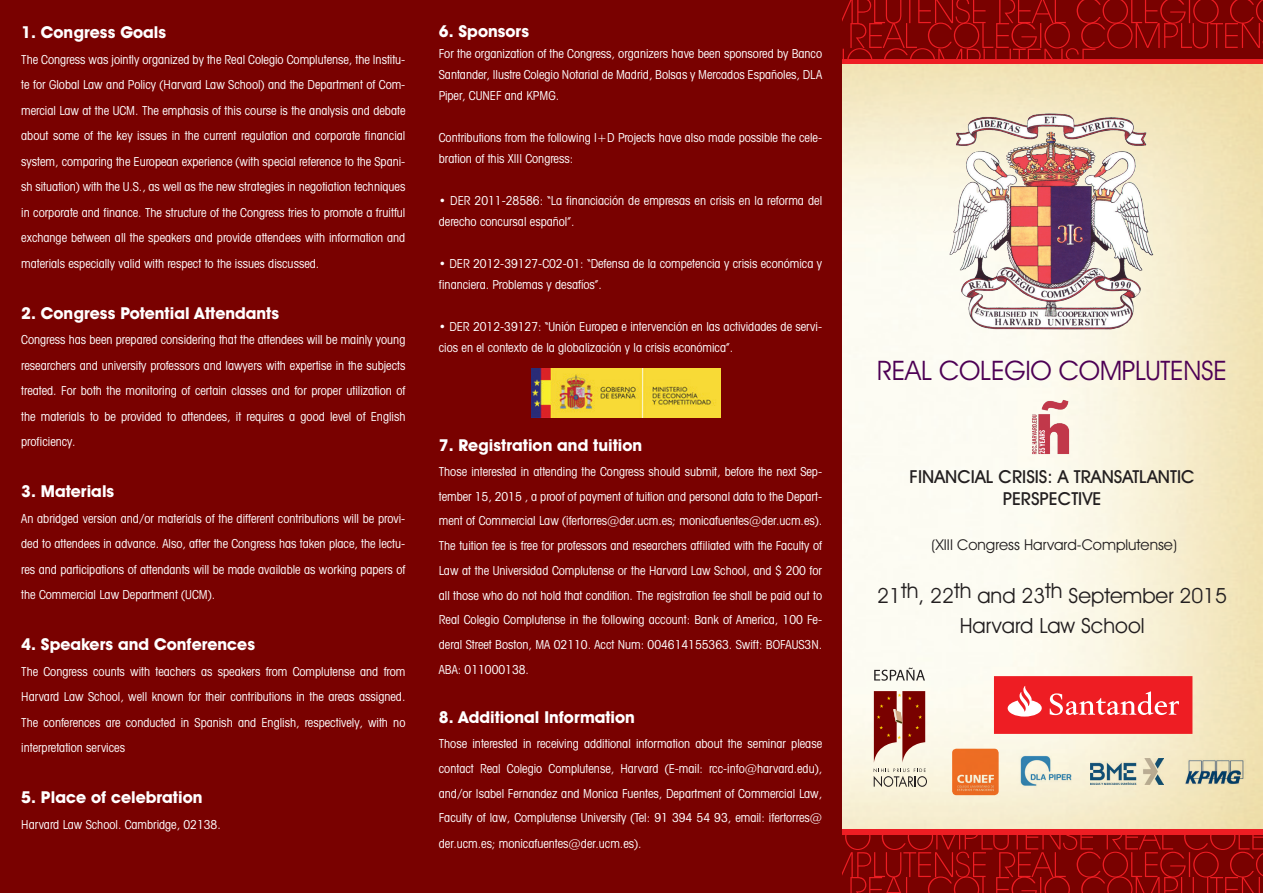
<style>
.page{position:relative;width:1263px;height:893px;background:#fff}
.page>*{position:absolute;margin:0;border:0;box-sizing:border-box;transform-origin:0 0}
.t1{font:27px "Avant Garde IT Cby BT";letter-spacing:-.01em;color:#4d0054}
.t2{font:21px/30px "Avant Garde IT Cby BT";color:#231f20;text-align:center}
.t3{font:500 18px/22.5px "Avant Garde IT Cby BT";color:#231f20;text-align:center}
.t4{font:700 16.5px "Avant Garde IT Cby BT";color:#fff}
.t5{font:15px "Avant Garde IT Cby BT";color:#231f20}
.t6{font:condensed 12.3px/25.5px "Avant Garde IT Cby BT";color:#fff;text-align:justify}
</style>
<div class="page">
<svg style="left:841px;top:0;width:422px;height:59px;background:#870404"></svg>
<div style="left:0;top:59px;width:1263px;height:6px;background:#ee1d23"></div>
<svg style="left:841px;top:835px;width:422px;height:58px;background:#880404"></svg>
<img style="left:841px;top:65px;width:422px;height:764px">
<div style="left:0;top:829px;width:1263px;height:6px;background:#ee1d23"></div>
<img style="left:947px;top:112px;width:208px;height:219px">
<div style="left:0;top:0;width:841px;height:893px;background:#790100"></div>
<svg style="left:874px;top:668px;width:51px;height:13px"></svg>
<svg style="left:874px;top:691px;width:53px;height:96px;background:#b17368"></svg>
<img style="left:1013px;top:749px;width:66px;height:46px">
<img style="left:1177px;top:749px;width:77px;height:46px">
<img style="left:952px;top:749px;width:47px;height:46px">
<svg style="left:1086px;top:756px;width:79px;height:31px"></svg>
<img style="left:1091px;top:759px;width:72px;height:26px">
<div style="left:994px;top:676px;width:198px;height:58px;background:#ee1d23"></div>
<svg style="left:1008px;top:686px;width:34px;height:31px"></svg>
<svg style="left:1050px;top:691px;width:129px;height:24px"></svg>
<img style="left:1020px;top:396px;width:62px;height:61px">
<img style="left:531px;top:368px;width:189px;height:50px">
<h3 class="t4" style="left:21px;top:22px;width:147px">1. Congress Goals</h3>
<p class="t6" style="left:21px;top:46px;width:386px">The Congress was jointly organized by the Real Colegio Complutense, the Institu&shy;te for Global Law and Policy (Harvard Law School) and the Department of Com&shy;mercial Law at the UCM. The emphasis of this course is the analysis and debate about some of the key issues in the current regulation and corporate financial system, comparing the European experience (with special reference to the Spani&shy;sh situation) with the U.S., as well as the new strategies in negotiation techniques in corporate and finance. The structure of the Congress tries to promote a fruitful exchange between all the speakers and provide attendees with information and materials especially valid with respect to the issues discussed.</p>
<h3 class="t4" style="left:21px;top:303px;width:259px">2. Congress Potential Attendants</h3>
<p class="t6" style="left:21px;top:327px;width:386px">Congress has been prepared considering that the attendees will be mainly young researchers and university professors and lawyers with expertise in the subjects treated. For both the monitoring of certain classes and for proper utilization of the materials to be provided to attendees, it requires a good level of English proficiency.</p>
<h3 class="t4" style="left:21px;top:481px;width:95px">3. Materials</h3>
<p class="t6" style="left:21px;top:505px;width:386px">An abridged version and/or materials of the different contributions will be provi&shy;ded to attendees in advance. Also, after the Congress has taken place, the lectu&shy;res and participations of attendants will be made available as working papers of the Commercial Law Department (UCM).</p>
<h3 class="t4" style="left:21px;top:634px;width:235px">4. Speakers and Conferences</h3>
<p class="t6" style="left:21px;top:658px;width:386px">The Congress counts with teachers as speakers from Complutense and from Harvard Law School, well known for their contributions in the areas assigned.<br>The conferences are conducted in Spanish and English, respectively, with no interpretation services</p>
<h3 class="t4" style="left:21px;top:787px;width:183px">5. Place of celebration</h3>
<p class="t6" style="left:21px;top:811px;width:201px">Harvard Law School. Cambridge, 02138.</p>
<h3 class="t4" style="left:439px;top:21px;width:92px">6. Sponsors</h3>
<p class="t6" style="left:439px;top:43px;width:385px;line-height:21px">For the organization of the Congress, organizers have been sponsored by Banco Santander, Ilustre Colegio Notarial de Madrid, Bolsas y Mercados Españoles, DLA Piper, CUNEF and KPMG.</p>
<p class="t6" style="left:439px;top:127px;width:385px;line-height:21px">Contributions from the following I+D Projects have also made possible the cele&shy;bration of this XIII Congress:</p>
<p class="t6" style="left:439px;top:190px;width:385px;line-height:21px">• DER 2011-28586: “La financiación de empresas en crisis en la reforma del derecho concursal español”.</p>
<p class="t6" style="left:439px;top:253px;width:385px;line-height:21px">• DER 2012-39127-C02-01: “Defensa de la competencia y crisis económica y financiera. Problemas y desafíos”.</p>
<p class="t6" style="left:439px;top:316px;width:385px;line-height:21px">• DER 2012-39127: “Unión Europea e intervención en las actividades de servi&shy;cios en el contexto de la globalización y la crisis económica”.</p>
<h3 class="t4" style="left:439px;top:435px;width:205px">7. Registration and tuition</h3>
<p class="t6" style="left:439px;top:459px;width:385px;line-height:24.8px">Those interested in attending the Congress should submit, before the next Sep&shy;tember 15, 2015 , a proof of payment of tuition and personal data to the Depart&shy;ment of Commercial Law (ifertorres@der.ucm.es; monicafuentes@der.ucm.es).<br>The tuition fee is free for professors and researchers affiliated with the Faculty of Law at the Universidad Complutense or the Harvard Law School, and $ 200 for all those who do not hold that condition. The registration fee shall be paid out to Real Colegio Complutense in the following account: Bank of America, 100 Fe&shy;deral Street Boston, MA 02110. Acct Num: 004614155363. Swift: BOFAUS3N.<br>ABA: 011000138.</p>
<h3 class="t4" style="left:439px;top:707px;width:198px">8. Additional Information</h3>
<p class="t6" style="left:439px;top:731px;width:385px;line-height:24.9px">Those interested in receiving additional information about the seminar please contact Real Colegio Complutense, Harvard (E-mail: rcc-info@harvard.edu), and/or Isabel Fernandez and Monica Fuentes, Department of Commercial Law, Faculty of law, Complutense University (Tel: 91 394 54 93, email: ifertorres@ der.ucm.es; monicafuentes@der.ucm.es).</p>
<h1 class="t1" style="left:877px;top:354px;width:351px">REAL COLEGIO COMPLUTENSE</h1>
<h3 class="t3" style="left:909px;top:465px;width:287px">FINANCIAL CRISIS: A TRANSATLANTIC<br>PERSPECTIVE</h3>
<p class="t5" style="left:931px;top:536px;width:247px">(XIII Congress Harvard-Complutense)</p>
<h2 class="t2" style="left:877px;top:580px;width:351px">21th, 22th and 23th September 2015<br>Harvard Law School</h2>
</div>
